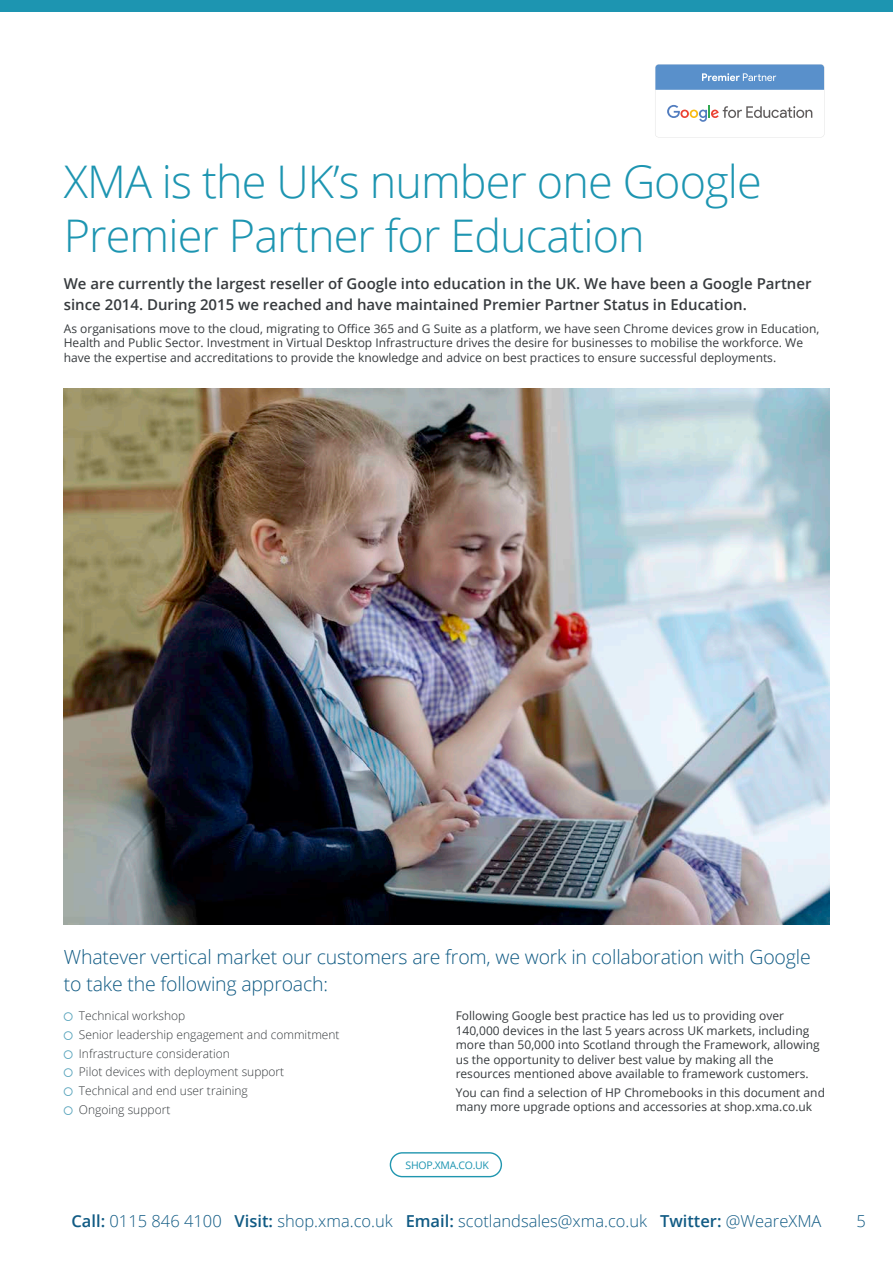
<style>
.page{position:relative;width:893px;height:1263px;background:#fff}
.page>*{position:absolute;margin:0;border:0;box-sizing:border-box;transform-origin:0 0}
.t1{font:300 45px/54px "Open Sans";letter-spacing:-.02em;color:#1d95b1}
.t2{font:300 19.5px/27px "Open Sans";letter-spacing:-.01em;color:#115b84}
.t3{font:300 16.5px "Open Sans";color:#115b84}
.t4{font:600 15px/21px "Open Sans";color:#373b3e}
.t5{font:12px/14.4px "Open Sans";color:#373b3e}
.t6{font:300 12px "Open Sans";color:#373b3e}
.t7{font:10.5px "Open Sans";letter-spacing:-.03em;color:#1d95b1}
.s1{font-weight:600}
</style>
<div class="page">
<div style="left:0;top:0;width:893px;height:12px;background:#1d95b1"></div>
<img style="left:64px;top:388px;width:765px;height:537px">
<div style="left:390px;top:1152px;width:112px;height:25px;border:1px solid #2096af;border-radius:12px"></div>
<svg style="left:655px;top:64px;width:169px;height:73px"></svg>
<p class="t1" style="left:64px;top:154px;width:700px">XMA is the UK’s number one Google<br>Premier Partner for Education</p>
<p class="t4" style="left:64px;top:273px;width:749px">We are currently the largest reseller of Google into education in the UK. We have been a Google Partner since 2014. During 2015 we reached and have maintained Premier Partner Status in Education.</p>
<p class="t5" style="left:64px;top:321px;width:757px">As organisations move to the cloud, migrating to Office 365 and G Suite as a platform, we have seen Chrome devices grow in Education,<br>Health and Public Sector. Investment in Virtual Desktop Infrastructure drives the desire for businesses to mobilise the workforce. We have the expertise and accreditations to provide the knowledge and advice on best practices to ensure successful deployments.</p>
<p class="t2" style="left:64px;top:943px;width:748px">Whatever vertical market our customers are from, we work in collaboration with Google to take the following approach:</p>
<p class="t6" style="left:79px;top:1008px;width:108px">Technical workshop</p>
<p class="t6" style="left:79px;top:1026px;width:262px">Senior leadership engagement and commitment</p>
<p class="t6" style="left:79px;top:1045px;width:152px">Infrastructure consideration</p>
<p class="t6" style="left:79px;top:1064px;width:207px">Pilot devices with deployment support</p>
<p class="t6" style="left:79px;top:1082px;width:170px">Technical and end user training</p>
<p class="t6" style="left:79px;top:1101px;width:93px">Ongoing support</p>
<p class="t5" style="left:456px;top:1008px;width:366px">Following Google best practice has led us to providing over 140,000 devices in the last 5 years across UK markets, including more than 50,000 into Scotland through the Framework, allowing us the opportunity to deliver best value by making all the resources mentioned above available to framework customers.</p>
<p class="t5" style="left:456px;top:1085px;width:371px">You can find a selection of HP Chromebooks in this document and many more upgrade options and accessories at shop.xma.co.uk</p>
<p class="t7" style="left:406px;top:1158px;width:85px">SHOP.XMA.CO.UK</p>
<h3 class="t3" style="left:71px;top:1209px;width:751px"><span class="s1">Call:</span> 0115 846 4100 <span class="s1">Visit:</span> shop.xma.co.uk <span class="s1">Email:</span> scotlandsales@xma.co.uk <span class="s1">Twitter:</span> @WeareXMA</h3>
<h3 class="t3" style="left:856px;top:1209px;width:11px">5</h3>
</div>
